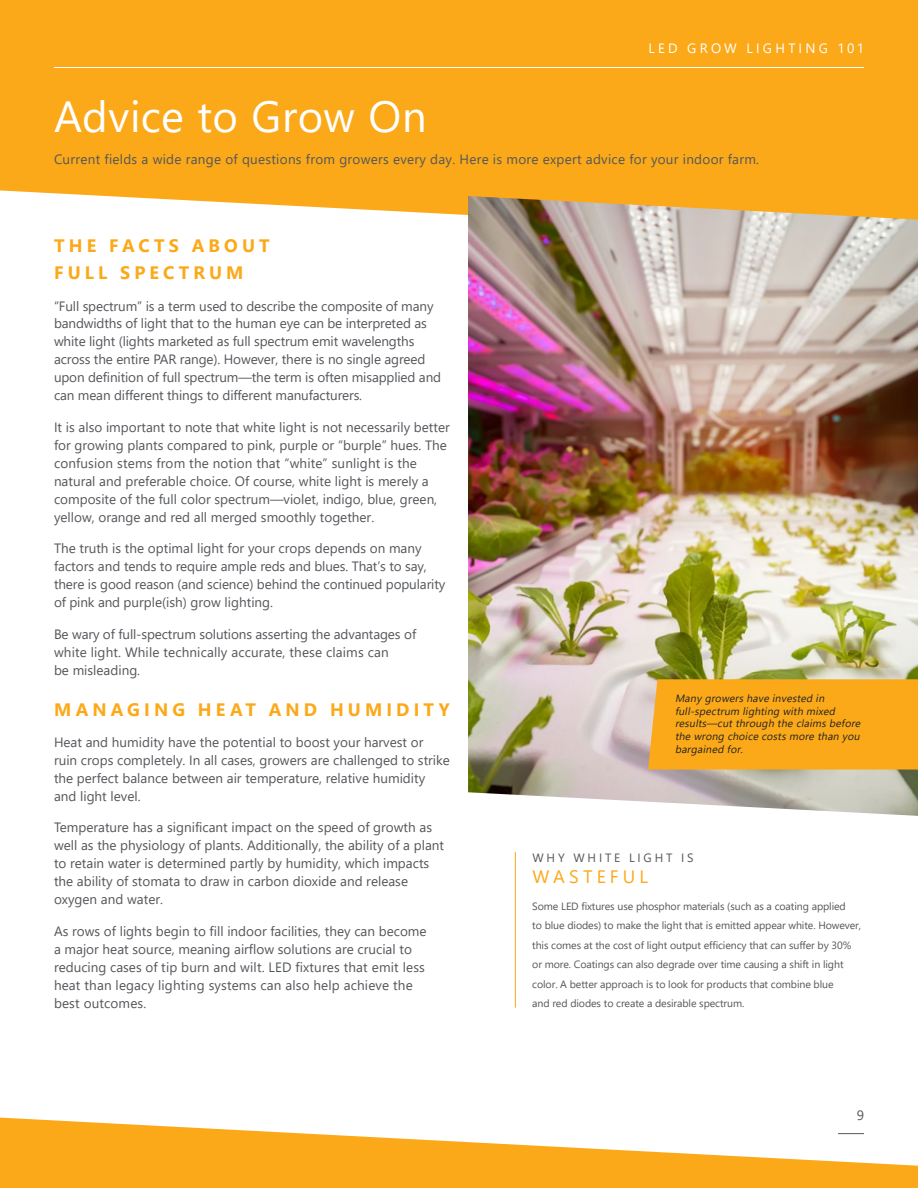
<style>
.page{position:relative;width:918px;height:1188px;background:#fff}
.page>*{position:absolute;margin:0;border:0;box-sizing:border-box;transform-origin:0 0}
.t1{font:43.5px "Segoe UI";letter-spacing:.01em;color:#fff}
.t2{font:700 18px/27px "Segoe UI";letter-spacing:.23em;color:#fba919}
.t3{font:18px "Segoe UI";letter-spacing:.225em;color:#fba919}
.t4{font:13.5px/18px "Segoe UI";color:#53565a}
.t5{font:13.5px "Segoe UI";letter-spacing:.02em;color:#53565a}
.t6{font:13.5px "Segoe UI";letter-spacing:.24em;color:#fff}
.t7{font:12px "Segoe UI";letter-spacing:.235em;color:#53565a}
.t8{font:10.5px/19.5px "Segoe UI";letter-spacing:-.01em;color:#53565a}
.t9{font:italic 10.5px/12.6px "Segoe UI";color:#212322}
</style>
<div class="page">
<div style="left:0;top:0;width:918px;height:215px;background:#fba919"></div>
<hr style="left:54px;top:67px;width:810px;height:1px;background:#fff">
<img style="left:468px;top:196px;width:450px;height:620px">
<div style="left:648px;top:679px;width:270px;height:91px;background:#fba919"></div>
<svg style="left:0;top:1118px;width:918px;height:70px;fill:#fba919"></svg>
<hr style="left:515px;top:852px;width:1px;height:156px;background:#fba919">
<p class="t6" style="left:649px;top:36px;width:217px">LED GROW LIGHTING 101</p>
<h1 class="t1" style="left:54px;top:76px;width:374px">Advice to Grow On</h1>
<p class="t5" style="left:54px;top:146px;width:707px">Current fields a wide range of questions from growers every day. Here is more expert advice for your indoor farm.</p>
<h2 class="t2" style="left:54px;top:231px;width:217px">THE FACTS ABOUT<br>FULL SPECTRUM</h2>
<p class="t4" style="left:54px;top:296px;width:389px">“Full spectrum” is a term used to describe the composite of many bandwidths of light that to the human eye can be interpreted as white light (lights marketed as full spectrum emit wavelengths across the entire PAR range). However, there is no single agreed upon definition of full spectrum—the term is often misapplied and can mean different things to different manufacturers.</p>
<p class="t4" style="left:54px;top:417px;width:397px">It is also important to note that white light is not necessarily better for growing plants compared to pink, purple or “burple” hues. The confusion stems from the notion that “white” sunlight is the natural and preferable choice. Of course, white light is merely a composite of the full color spectrum—violet, indigo, blue, green, yellow, orange and red all merged smoothly together.</p>
<p class="t4" style="left:54px;top:538px;width:393px">The truth is the optimal light for your crops depends on many factors and tends to require ample reds and blues. That’s to say, there is good reason (and science) behind the continued popularity of pink and purple(ish) grow lighting.</p>
<p class="t4" style="left:54px;top:624px;width:364px">Be wary of full-spectrum solutions asserting the advantages of white light. While technically accurate, these claims can<br>be misleading.</p>
<h2 class="t2" style="left:54px;top:694px;width:397px">MANAGING HEAT AND HUMIDITY</h2>
<p class="t4" style="left:54px;top:732px;width:398px">Heat and humidity have the potential to boost your harvest or ruin crops completely. In all cases, growers are challenged to strike the perfect balance between air temperature, relative humidity and light level.</p>
<p class="t4" style="left:54px;top:817px;width:392px">Temperature has a significant impact on the speed of growth as well as the physiology of plants. Additionally, the ability of a plant to retain water is determined partly by humidity, which impacts the ability of stomata to draw in carbon dioxide and release oxygen and water.</p>
<p class="t4" style="left:54px;top:921px;width:374px">As rows of lights begin to fill indoor facilities, they can become a major heat source, meaning airflow solutions are crucial to reducing cases of tip burn and wilt. LED fixtures that emit less heat than legacy lighting systems can also help achieve the best outcomes.</p>
<p class="t9" style="left:675px;top:691px;width:190px">Manygrowershave invested in full-spectrum lighting with mixed results—cutthrough the claimsbefore the wrong choice costsmore than you bargained for.</p>
<p class="t7" style="left:532px;top:846px;width:163px">WHY WHITE LIGHT IS</p>
<h2 class="t3" style="left:533px;top:860px;width:117px">WASTEFUL</h2>
<p class="t8" style="left:532px;top:895px;width:330px">Some LED fixtures use phosphor materials (such as a coating applied<br>to blue diodes) to make the light that is emitted appear white. However, this comes at the cost of light output efficiency that can suffer by 30% or more. Coatings can also degrade over time causing a shift in light color. A better approach is to look for products that combine blue<br>and red diodes to create a desirable spectrum.</p>
<p class="t4" style="left:857px;top:1105px;width:9px">9</p>
</div>
